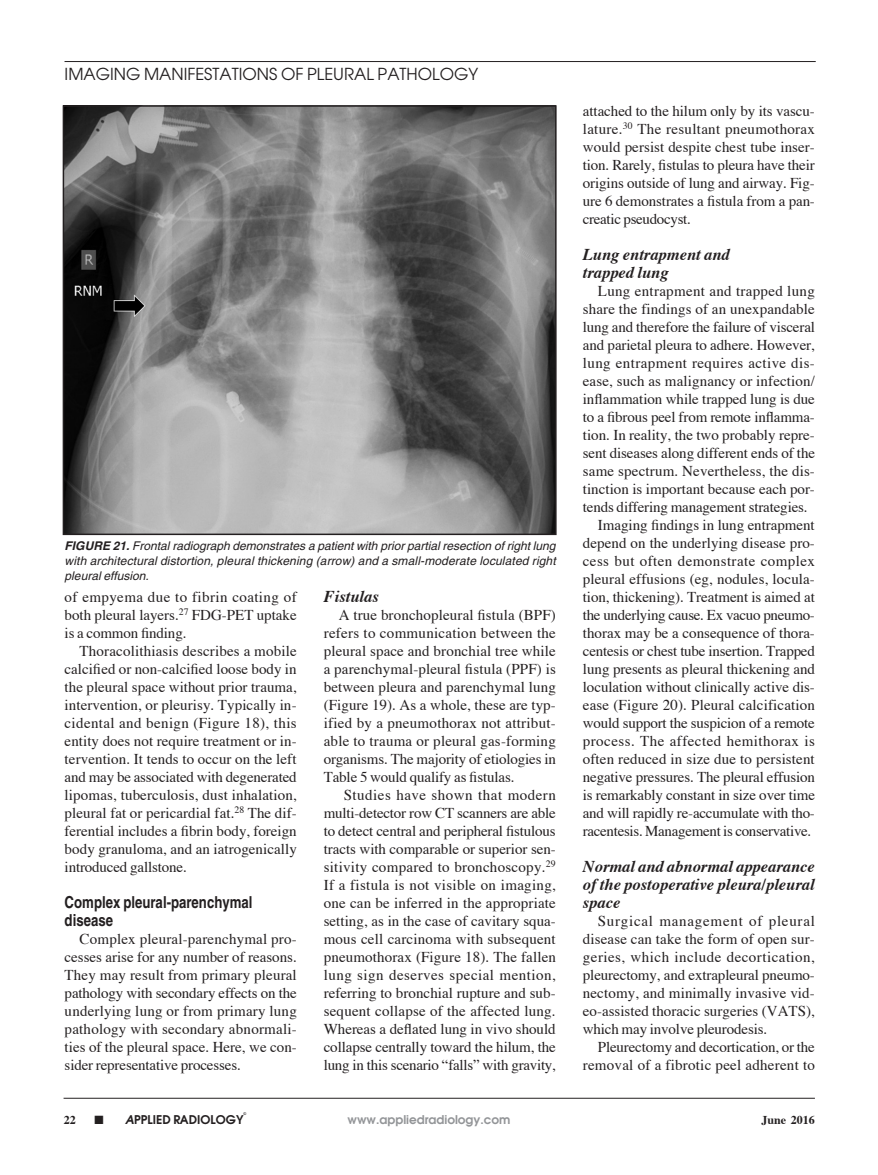
<style>
.page{position:relative;width:878px;height:1175px;background:#fff}
.page>*{position:absolute;margin:0;border:0;box-sizing:border-box;transform-origin:0 0}
.Article_2nd_subhead{font:italic 700 16.5px/18px "Times";color:#231f20}
.t1{font:16.5px "Avant Garde";color:#231f20}
.Article_subhead{font:700 16.5px/18px "Helvetica";color:#231f20;scale:.8 1}
.Article_body_copy{font:15px/18px "Times";letter-spacing:-.01em;color:#231f20;text-align:justify}
.Article_fig_caption{font:italic 12px/15px "Helvetica";letter-spacing:.01em;color:#231f20;text-align:justify}
.t2{font:600 12px "Avant Garde";color:#939598}
.t3{font:600 12px "Avant Garde";color:#231f20}
.t4{font:700 12px "Times";color:#231f20}
.t5{font:600 3.75px "Avant Garde";color:#231f20}
.s1{font-weight:700}
.s2{font-style:italic}
</style>
<div class="page">
<hr style="left:64px;top:1097px;width:750px;height:1px;background:#231f20">
<hr style="left:64px;top:61px;width:751px;height:1px;background:#231f20">
<img style="left:66px;top:108px;width:487px;height:424px">
<div style="left:63px;top:105px;width:493px;height:430px;border:2px solid #231f20"></div>
<p class="t1" style="left:65px;top:64px;width:415px">IMAGING MANIFESTATIONS OF PLEURAL PATHOLOGY</p>
<p class="Article_fig_caption" style="left:65px;top:538px;width:492px"><span class="s1">FIGURE 21.</span> Frontal radiograph demonstrates a patient with prior partial resection of right lung with architectural distortion, pleural thickening (arrow) and a small-moderate loculated right pleural effusion.</p>
<p class="Article_body_copy" style="left:65px;top:586px;width:233px">of empyema due to fibrin coating of both pleural layers.<sup>27</sup> FDG-PET uptake is a common finding.</p>
<p class="Article_body_copy" style="left:65px;top:640px;width:234px;text-indent:15px">Thoracolithiasis describes a mobile calcified or non-calcified loose body in the pleural space without prior trauma, intervention, or pleurisy. Typically in&shy;cidental and benign (Figure 18), this entity does not require treatment or in&shy;tervention. It tends to occur on the left and may be associated with degenerated lipomas, tuberculosis, dust inhalation, pleural fat or pericardial fat.<sup>28</sup> The dif&shy;ferential includes a fibrin body, foreign body granuloma, and an iatrogenically introduced gallstone.</p>
<p class="Article_subhead" style="left:65px;top:892px;width:236px">Complex pleural-parenchymal disease</p>
<p class="Article_body_copy" style="left:65px;top:928px;width:234px;text-indent:15px">Complex pleural-parenchymal pro&shy;cesses arise for any number of reasons.<br>They may result from primary pleural pathology with secondary effects on the underlying lung or from primary lung pathology with secondary abnormali&shy;ties of the pleural space. Here, we con&shy;sider representative processes.</p>
<p class="Article_2nd_subhead" style="left:324px;top:585px;width:57px">Fistulas</p>
<p class="Article_body_copy" style="left:324px;top:604px;width:234px;text-indent:15px">A true bronchopleural fistula (BPF) refers to communication between the pleural space and bronchial tree while a parenchymal-pleural fistula (PPF) is between pleura and parenchymal lung (Figure 19). As a whole, these are typ&shy;ified by a pneumothorax not attribut&shy;able to trauma or pleural gas-forming organisms. The majority of etiologies in Table 5 would qualify as fistulas.</p>
<p class="Article_body_copy" style="left:324px;top:784px;width:234px;text-indent:20px">Studies have shown that modern multi-detector row CT scanners are able to detect central and peripheral fistulous tracts with comparable or superior sen&shy;sitivity compared to bronchoscopy.<sup>29<br></sup>If a fistula is not visible on imaging, one can be inferred in the appropriate setting, as in the case of cavitary squa&shy;mous cell carcinoma with subsequent pneumothorax (Figure 18). The fallen lung sign deserves special mention, referring to bronchial rupture and sub&shy;sequent collapse of the affected lung.<br>Whereas a deflated lung in vivo should collapse centrally toward the hilum, the lung in this scenario “falls” with gravity,</p>
<p class="Article_body_copy" style="left:583px;top:100px;width:234px">attached to the hilum only by its vascu&shy;lature.<sup>30</sup> The resultant pneumothorax would persist despite chest tube inser&shy;tion. Rarely, fistulas to pleura have their origins outside of lung and airway. Fig&shy;ure 6 demonstrates a fistula from a pan&shy;creatic pseudocyst.</p>
<p class="Article_2nd_subhead" style="left:583px;top:243px;width:148px">Lung entrapment and trapped lung</p>
<p class="Article_body_copy" style="left:583px;top:280px;width:234px;text-indent:15px">Lung entrapment and trapped lung share the findings of an unexpandable lung and therefore the failure of visceral and parietal pleura to adhere. However, lung entrapment requires active dis&shy;ease, such as malignancy or infection/ inflammation while trapped lung is due to a fibrous peel from remote inflamma&shy;tion. In reality, the two probably repre&shy;sent diseases along different ends of the same spectrum. Nevertheless, the dis&shy;tinction is important because each por&shy;tends differing management strategies.</p>
<p class="Article_body_copy" style="left:583px;top:514px;width:234px;text-indent:15px">Imaging findings in lung entrapment depend on the underlying disease pro&shy;cess but often demonstrate complex pleural effusions (eg, nodules, locula&shy;tion, thickening). Treatment is aimed at the underlying cause. Ex vacuo pneumo&shy;thorax may be a consequence of thora&shy;centesis or chest tube insertion. Trapped lung presents as pleural thickening and loculation without clinically active dis&shy;ease (Figure 20). Pleural calcification would support the suspicion of a remote process. The affected hemithorax is often reduced in size due to persistent negative pressures. The pleural effusion is remarkably constant in size over time and will rapidly re-accumulate with tho&shy;racentesis. Management is conservative.</p>
<p class="Article_2nd_subhead" style="left:583px;top:855px;width:233px;text-align:justify">Normal and abnormal appearance of the postoperative pleura/pleural space</p>
<p class="Article_body_copy" style="left:583px;top:910px;width:234px;text-indent:15px">Surgical management of pleural disease can take the form of open sur&shy;geries, which include decortication, pleurectomy, and extrapleural pneumo&shy;nectomy, and minimally invasive vid&shy;eo-assisted thoracic surgeries (VATS), which may involve pleurodesis.</p>
<p class="Article_body_copy" style="left:583px;top:1036px;width:234px;text-align:right">Pleurectomy and decortication, or the removal of a fibrotic peel adherent to</p>
<p class="t5" style="left:243px;top:1111px;width:4px">©</p>
<p class="t4" style="left:64px;top:1108px;width:13px">22</p>
<p class="t3" style="left:95px;top:1111px;width:150px">■ <span class="s2">A</span>PPLIED RADIOLOGY</p>
<p class="t2" style="left:347px;top:1111px;width:164px">www.appliedradiology.com</p>
<p class="t4" style="left:761px;top:1108px;width:55px">June 2016</p>
</div>
